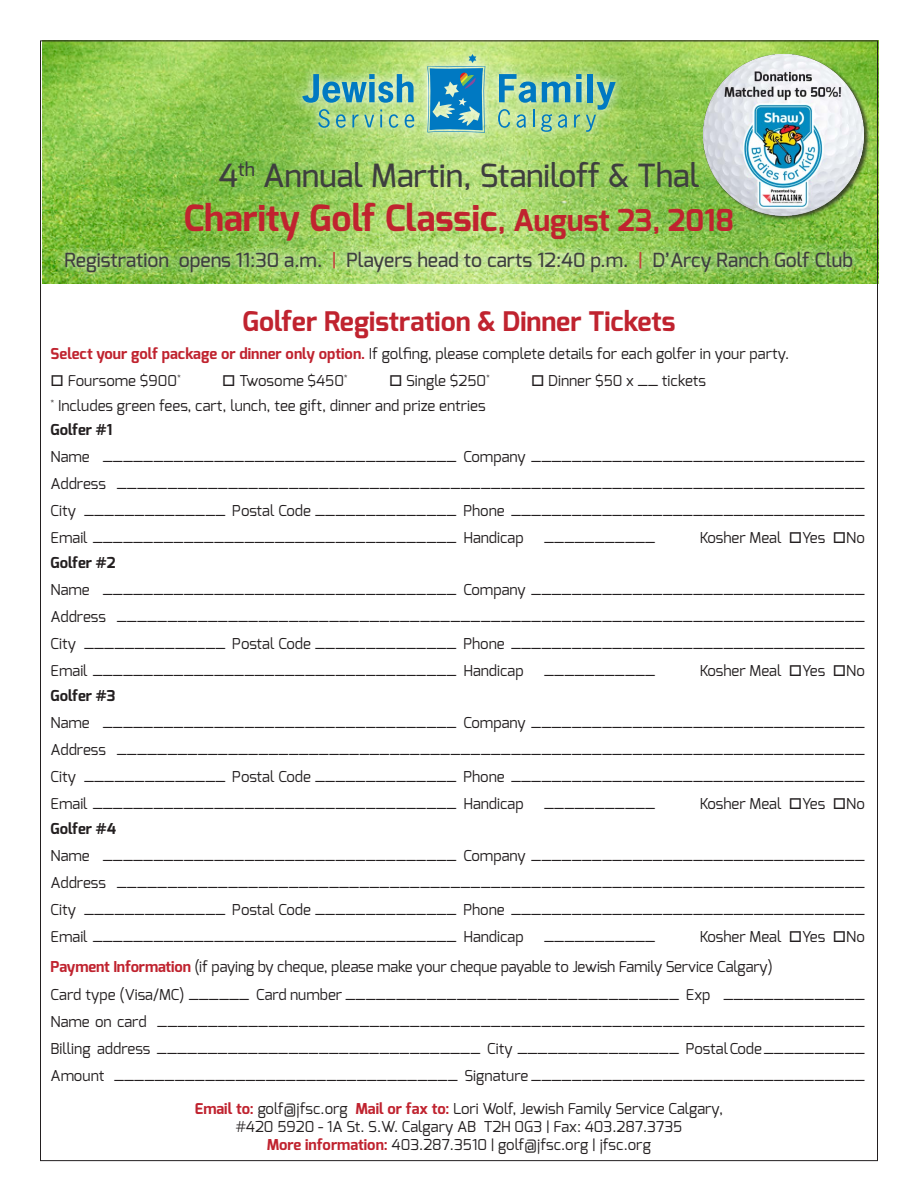
<style>
.page{position:relative;width:918px;height:1188px;background:#fff}
.page>*{position:absolute;margin:0;border:0;box-sizing:border-box;transform-origin:0 0}
.t1{font:700 36px "Exo";color:#c0232f}
.t2{font:500 31.95px "Exo";color:#3e3e3f}
.t3{font:700 27px "Exo";color:#c0232f}
.t4{font:500 19.5px "Exo";color:#3e3e3f}
.t5{font:15px/18px "Exo";color:#231f20;text-align:center}
.t6{font:700 15px "Exo";color:#231f20}
.s1{font-size:30px}
.s2{color:#c43e3b}
.s3{font-weight:700;color:#c0232f}
</style>
<div class="page">
<img style="left:42px;top:40px;width:837px;height:244px">
<div style="left:53px;top:239px;width:812px;height:46px;background:#fff;opacity:.75"></div>
<div style="left:291px;top:43px;width:336px;height:102px;background:#fff;opacity:.75"></div>
<svg style="left:302px;top:74px;width:112px;height:29px;background:#70b5a9"></svg>
<svg style="left:318px;top:109px;width:12px;height:19px"></svg>
<svg style="left:336px;top:114px;width:10px;height:14px"></svg>
<svg style="left:352px;top:115px;width:22px;height:12px"></svg>
<svg style="left:380px;top:109px;width:2px;height:18px"></svg>
<svg style="left:389px;top:114px;width:9px;height:14px"></svg>
<svg style="left:405px;top:114px;width:9px;height:14px"></svg>
<svg style="left:498px;top:74px;width:118px;height:58px;background:#8bc49b"></svg>
<svg style="left:427px;top:54px;width:58px;height:79px;background:#57a6b9"></svg>
<div style="left:702px;top:53px;width:168px;height:168px;background:#231f20;opacity:.75"></div>
<img style="left:703px;top:54px;width:161px;height:161px">
<p class="t2" style="left:218px;top:154px;width:483px">4<sup>th</sup> Annual Martin, Staniloff &amp; Thal</p>
<p class="t1" style="left:184px;top:195px;width:552px">Charity Golf Classic<span class="s1">, August 23, 2018</span></p>
<p class="t4" style="left:65px;top:247px;width:790px">Registration opens 11:30 a.m. <span class="s2">|</span> Players head to carts 12:40 p.m. <span class="s2">|</span> D’Arcy Ranch Golf Club</p>
<p class="t3" style="left:242px;top:304px;width:435px">Golfer Registration &amp; Dinner Tickets</p>
<p class="t5" style="left:51px;top:345px;width:740px"><span class="s3">Select your golf package or dinner only option.</span> If golfing, please complete details for each golfer in your party.</p>
<p class="t5" style="left:51px;top:372px;width:132px">□ Foursome $900<sup>*</sup></p>
<p class="t5" style="left:222px;top:372px;width:127px">□ Twosome $450<sup>*</sup></p>
<p class="t5" style="left:389px;top:372px;width:102px">□ Single $250<sup>*</sup></p>
<p class="t5" style="left:531px;top:372px;width:177px">□ Dinner $50 x __ tickets</p>
<p class="t5" style="left:51px;top:396px;width:437px"><sup>*</sup> Includes green fees, cart, lunch, tee gift, dinner and prize entries</p>
<p class="t6" style="left:51px;top:420px;width:63px">Golfer #1</p>
<p class="t5" style="left:51px;top:448px;width:408px">Name ___________________________________</p>
<p class="t5" style="left:463px;top:448px;width:403px">Company _________________________________</p>
<p class="t5" style="left:51px;top:475px;width:816px">Address __________________________________________________________________________</p>
<p class="t5" style="left:51px;top:502px;width:176px">City ______________</p>
<p class="t5" style="left:232px;top:502px;width:226px">Postal Code ______________</p>
<p class="t5" style="left:463px;top:502px;width:403px">Phone ___________________________________</p>
<p class="t5" style="left:51px;top:529px;width:408px">Email ____________________________________</p>
<p class="t5" style="left:463px;top:529px;width:62px">Handicap</p>
<p class="t5" style="left:544px;top:529px;width:113px">___________</p>
<p class="t5" style="left:700px;top:529px;width:167px">Kosher Meal □Yes □No</p>
<p class="t6" style="left:51px;top:553px;width:66px">Golfer #2</p>
<p class="t5" style="left:51px;top:581px;width:408px">Name ___________________________________</p>
<p class="t5" style="left:463px;top:581px;width:403px">Company _________________________________</p>
<p class="t5" style="left:51px;top:608px;width:816px">Address __________________________________________________________________________</p>
<p class="t5" style="left:51px;top:635px;width:176px">City ______________</p>
<p class="t5" style="left:232px;top:635px;width:226px">Postal Code ______________</p>
<p class="t5" style="left:463px;top:635px;width:403px">Phone ___________________________________</p>
<p class="t5" style="left:51px;top:662px;width:408px">Email ____________________________________</p>
<p class="t5" style="left:463px;top:662px;width:62px">Handicap</p>
<p class="t5" style="left:544px;top:662px;width:113px">___________</p>
<p class="t5" style="left:700px;top:662px;width:167px">Kosher Meal □Yes □No</p>
<p class="t6" style="left:51px;top:686px;width:66px">Golfer #3</p>
<p class="t5" style="left:51px;top:714px;width:408px">Name ___________________________________</p>
<p class="t5" style="left:463px;top:714px;width:403px">Company _________________________________</p>
<p class="t5" style="left:51px;top:741px;width:816px">Address __________________________________________________________________________</p>
<p class="t5" style="left:51px;top:768px;width:176px">City ______________</p>
<p class="t5" style="left:232px;top:768px;width:226px">Postal Code ______________</p>
<p class="t5" style="left:463px;top:768px;width:403px">Phone ___________________________________</p>
<p class="t5" style="left:51px;top:795px;width:408px">Email ____________________________________</p>
<p class="t5" style="left:463px;top:795px;width:62px">Handicap</p>
<p class="t5" style="left:544px;top:795px;width:113px">___________</p>
<p class="t5" style="left:700px;top:795px;width:167px">Kosher Meal □Yes □No</p>
<p class="t6" style="left:51px;top:819px;width:67px">Golfer #4</p>
<p class="t5" style="left:51px;top:847px;width:408px">Name ___________________________________</p>
<p class="t5" style="left:463px;top:847px;width:403px">Company _________________________________</p>
<p class="t5" style="left:51px;top:874px;width:816px">Address __________________________________________________________________________</p>
<p class="t5" style="left:51px;top:901px;width:176px">City ______________</p>
<p class="t5" style="left:232px;top:901px;width:226px">Postal Code ______________</p>
<p class="t5" style="left:463px;top:901px;width:403px">Phone ___________________________________</p>
<p class="t5" style="left:51px;top:928px;width:408px">Email ____________________________________</p>
<p class="t5" style="left:463px;top:928px;width:62px">Handicap</p>
<p class="t5" style="left:544px;top:928px;width:113px">___________</p>
<p class="t5" style="left:700px;top:928px;width:167px">Kosher Meal □Yes □No</p>
<p class="t5" style="left:51px;top:958px;width:724px"><span class="s3">Payment Information</span> (if paying by cheque, please make your cheque payable to Jewish Family Service Calgary)</p>
<p class="t5" style="left:51px;top:985px;width:630px">Card type (Visa/MC) ______ Card number _________________________________</p>
<p class="t5" style="left:686px;top:985px;width:181px">Exp ______________</p>
<p class="t5" style="left:51px;top:1012px;width:816px">Name on card ______________________________________________________________________</p>
<p class="t5" style="left:51px;top:1039px;width:431px">Billing address ________________________________</p>
<p class="t5" style="left:487px;top:1039px;width:193px">City ________________</p>
<p class="t5" style="left:686px;top:1039px;width:181px">Postal Code __________</p>
<p class="t5" style="left:51px;top:1066px;width:409px">Amount __________________________________</p>
<p class="t5" style="left:465px;top:1066px;width:402px">Signature _________________________________</p>
<p class="t5" style="left:195px;top:1100px;width:530px"><span class="s3">Email to:</span> golf@jfsc.org <span class="s3">Mail or fax to:</span> Lori Wolf, Jewish Family Service Calgary, #420 5920 - 1A St. S.W. Calgary AB T2H 0G3 | Fax: 403.287.3735</p>
<p class="t5" style="left:267px;top:1136px;width:386px"><span class="s3">More information:</span> 403.287.3510 | golf@jfsc.org | jfsc.org</p>
</div>
